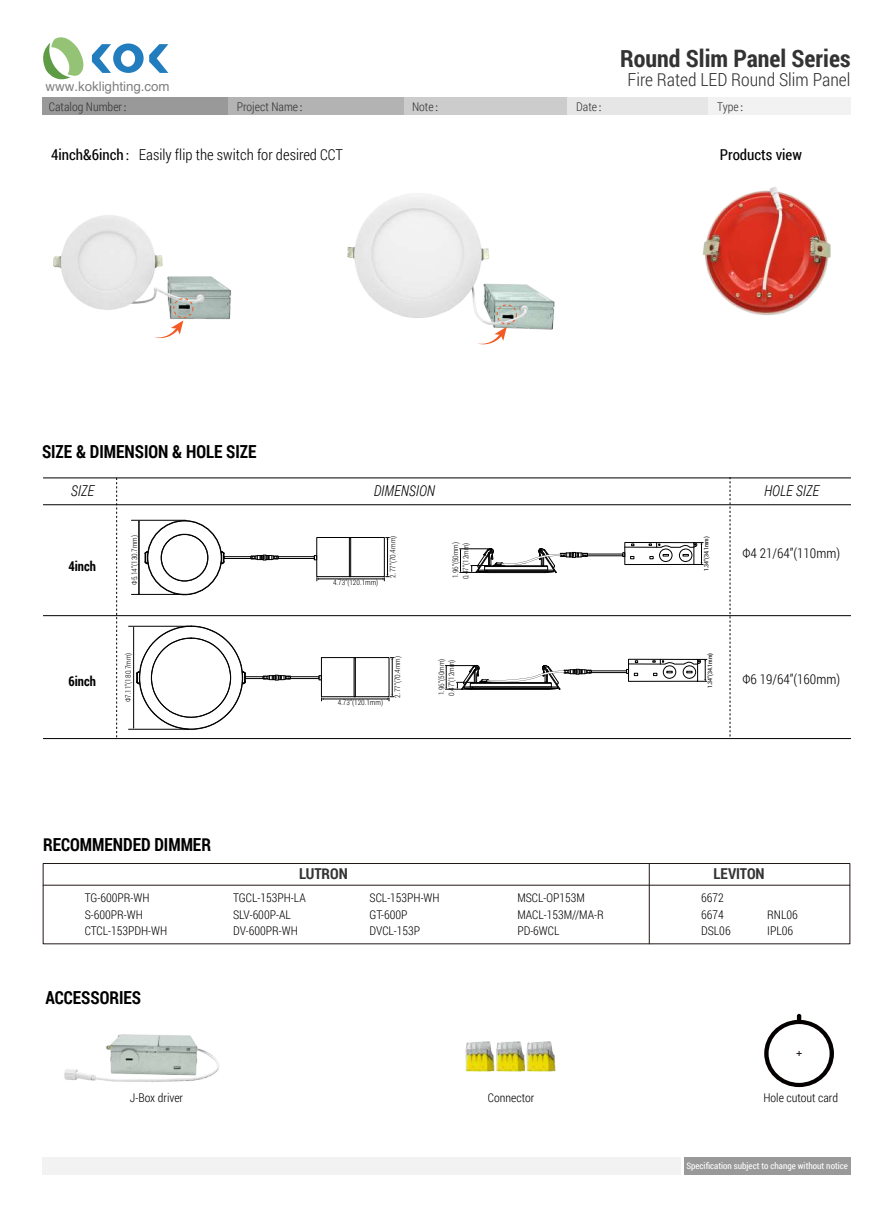
<style>
.page{position:relative;width:893px;height:1212px;background:#fff}
.page>*{position:absolute;margin:0;border:0;box-sizing:border-box;transform-origin:0 0}
.t1{font:700 24px "Roboto Condensed";color:#333}
.t2{font:700 18px "Roboto Condensed";color:#000;scale:.95 1}
.t3{font:300 18px "Roboto Condensed";color:#333}
.t4{font:300 15px "Roboto Condensed";color:#000}
.t5{font:italic 300 15px "Roboto Condensed";color:#000;scale:.95 1}
.t6{font:700 15px "Roboto Condensed";color:#333}
.t7{font:15px "Roboto Condensed";color:#000}
.t8{font:300 13.5px "Roboto Condensed";color:#000}
.t9{font:700 13.5px "Roboto Condensed";color:#000;scale:.95 1}
.t10{font:13.35px "Helvetica";color:#808080}
.t11{font:300 12px/16.5px "Roboto Condensed";color:#000}
.t12{font:300 12px "Roboto Condensed";color:#333}
.t13{font:9px "Roboto Condensed";color:#fff}
.t14{font:300 7.5px/10.1px "Roboto Condensed";color:#000}
.t15{font:6px "Roboto Condensed";color:#000}
.s1{font-family:"Adobe Song Std"}
.s2{font-weight:400}
</style>
<div class="page">
<img style="left:347px;top:194px;width:208px;height:136px">
<img style="left:53px;top:215px;width:178px;height:107px">
<svg style="left:43px;top:37px;width:125px;height:43px"></svg>
<div style="left:43px;top:98px;width:185px;height:17px;background:#999"></div>
<div style="left:228px;top:98px;width:176px;height:17px;background:#b3b3b3"></div>
<div style="left:404px;top:98px;width:163px;height:17px;background:#ccc"></div>
<div style="left:567px;top:98px;width:142px;height:17px;background:#e6e6e6"></div>
<div style="left:708px;top:98px;width:142px;height:17px;background:#f2f2f2"></div>
<div style="left:42px;top:1158px;width:638px;height:17px;background:#f2f2f2"></div>
<div style="left:684px;top:1158px;width:166px;height:17px;background:#999"></div>
<div style="left:173px;top:298px;width:20px;height:20px;border:1px dashed #f15a24;border-radius:50%"></div>
<svg style="left:154px;top:320px;width:29px;height:18px"></svg>
<div style="left:497px;top:305px;width:20px;height:19px;border:1px dashed #f15a24;border-radius:50%"></div>
<svg style="left:477px;top:327px;width:30px;height:17px"></svg>
<div style="left:43px;top:863px;width:807px;height:81px;border:1px solid #231815"></div>
<hr style="left:649px;top:863px;width:1px;height:81px;background:#231815">
<hr style="left:43px;top:885px;width:807px;height:1px;background:#231815">
<img style="left:702px;top:187px;width:129px;height:128px">
<hr style="left:43px;top:478px;width:808px;height:1px;background:#000">
<hr style="left:43px;top:504px;width:808px;height:1px;background:#000">
<hr style="left:43px;top:615px;width:808px;height:1px;background:#000">
<hr style="left:43px;top:738px;width:808px;height:1px;background:#000">
<svg style="left:116px;top:478px;width:1px;height:260px"></svg>
<svg style="left:730px;top:477px;width:1px;height:260px"></svg>
<svg style="left:764px;top:1014px;width:70px;height:73px"></svg>
<img style="left:465px;top:1041px;width:91px;height:31px">
<img style="left:64px;top:1034px;width:155px;height:48px">
<hr style="left:131px;top:594px;width:55px;height:1px;background:#000">
<hr style="left:131px;top:520px;width:55px;height:1px;background:#000">
<hr style="left:139px;top:522px;width:1px;height:72px;background:#000">
<div style="left:148px;top:521px;width:73px;height:73px;border:1px solid #000;border-radius:50%"></div>
<div style="left:161px;top:534px;width:47px;height:47px;border:1px solid #000;border-radius:50%"></div>
<svg style="left:221px;top:551px;width:4px;height:13px"></svg>
<svg style="left:145px;top:551px;width:3px;height:13px"></svg>
<div style="left:224px;top:556px;width:27px;height:3px;border:1px solid #000"></div>
<div style="left:278px;top:556px;width:37px;height:3px;border:1px solid #000"></div>
<svg style="left:314px;top:555px;width:3px;height:5px"></svg>
<div style="left:317px;top:537px;width:67px;height:40px;border:1px solid #000"></div>
<div style="left:349px;top:537px;width:2px;height:40px;border:1px solid #000"></div>
<svg style="left:251px;top:555px;width:27px;height:5px"></svg>
<hr style="left:387px;top:539px;width:1px;height:36px;background:#000">
<hr style="left:318px;top:579px;width:65px;height:1px;background:#000">
<svg style="left:382px;top:574px;width:7px;height:7px"></svg>
<svg style="left:623px;top:542px;width:80px;height:23px"></svg>
<svg style="left:460px;top:548px;width:128px;height:25px"></svg>
<div style="left:591px;top:671px;width:36px;height:2px;border:1px solid #000"></div>
<svg style="left:626px;top:659px;width:81px;height:23px"></svg>
<svg style="left:445px;top:665px;width:146px;height:25px"></svg>
<hr style="left:129px;top:729px;width:60px;height:1px;background:#000">
<hr style="left:129px;top:626px;width:60px;height:1px;background:#000">
<div style="left:245px;top:676px;width:18px;height:3px;border:1px solid #000"></div>
<div style="left:290px;top:676px;width:29px;height:3px;border:1px solid #000"></div>
<div style="left:321px;top:657px;width:68px;height:40px;border:1px solid #000"></div>
<svg style="left:263px;top:675px;width:28px;height:5px"></svg>
<hr style="left:392px;top:659px;width:1px;height:36px;background:#000">
<hr style="left:323px;top:699px;width:65px;height:1px;background:#000">
<svg style="left:387px;top:694px;width:7px;height:7px"></svg>
<svg style="left:133px;top:626px;width:113px;height:103px"></svg>
<p class="t10" style="left:46px;top:78px;width:126px">www.koklighting.com</p>
<h1 class="t1" style="left:620px;top:41px;width:232px">Round Slim Panel Series</h1>
<h2 class="t3" style="left:628px;top:67px;width:224px">Fire Rated LED Round Slim Panel</h2>
<p class="t12" style="left:49px;top:99px;width:87px">Catalog Number<span class="s1">：</span></p>
<p class="t12" style="left:237px;top:99px;width:75px">Project Name<span class="s1">：</span></p>
<p class="t12" style="left:412px;top:99px;width:35px">Note<span class="s1">：</span></p>
<p class="t12" style="left:576px;top:99px;width:34px">Date<span class="s1">：</span></p>
<p class="t12" style="left:717px;top:99px;width:35px">Type<span class="s1">：</span></p>
<p class="t4" style="left:51px;top:145px;width:293px"><span class="s2">4inch&amp;6inch</span><span class="s1">：</span>Easily flip the switch for desired CCT</p>
<p class="t7" style="left:720px;top:144px;width:84px">Products view</p>
<h2 class="t2" style="left:42px;top:439px;width:227px">SIZE &amp; DIMENSION &amp; HOLE SIZE</h2>
<p class="t5" style="left:71px;top:480px;width:26px">SIZE</p>
<p class="t5" style="left:374px;top:480px;width:66px">DIMENSION</p>
<p class="t5" style="left:764px;top:480px;width:59px">HOLE SIZE</p>
<p class="t9" style="left:68px;top:556px;width:30px">4inch</p>
<p class="t9" style="left:68px;top:671px;width:30px">6inch</p>
<p class="t14" style="left:129px;top:585px;width:51px;rotate:-90deg">Φ5.14”(130.7mm)</p>
<p class="t15" style="left:702px;top:571px;width:36px;rotate:-90deg">1.34”(34.1mm)</p>
<p class="t14" style="left:388px;top:577px;width:43px;rotate:-90deg">2.77”(70.4mm)</p>
<p class="t14" style="left:450px;top:579px;width:39px;rotate:-90deg">1.96”(50mm)<br>0.47”(12mm)</p>
<p class="t14" style="left:333px;top:577px;width:47px">4.73”(120.1mm)</p>
<p class="t14" style="left:123px;top:702px;width:51px;rotate:-90deg">Φ7.11”(180.7mm)</p>
<p class="t14" style="left:338px;top:697px;width:47px">4.73”(120.1mm)</p>
<p class="t14" style="left:392px;top:698px;width:43px;rotate:-90deg">2.77”(70.4mm)</p>
<p class="t14" style="left:436px;top:696px;width:39px;rotate:-90deg">1.96”(50mm)<br>0.47”(12mm)</p>
<p class="t15" style="left:706px;top:688px;width:36px;rotate:-90deg">1.34”(34.1mm)</p>
<p class="t8" style="left:742px;top:544px;width:99px">Φ4 21/64”(110mm)</p>
<p class="t8" style="left:742px;top:670px;width:99px">Φ6 19/64”(160mm)</p>
<h2 class="t2" style="left:43px;top:832px;width:178px">RECOMMENDED DIMMER</h2>
<p class="t11" style="left:85px;top:889px;width:84px">TG-600PR-WH<br>S-600PR-WH<br>CTCL-153PDH-WH</p>
<h2 class="t2" style="left:46px;top:985px;width:102px">ACCESSORIES</h2>
<p class="t6" style="left:299px;top:863px;width:50px">LUTRON</p>
<p class="t6" style="left:714px;top:863px;width:53px">LEVITON</p>
<p class="t11" style="left:370px;top:889px;width:72px">SCL-153PH-WH<br>GT-600P<br>DVCL-153P</p>
<p class="t11" style="left:233px;top:889px;width:74px">TGCL-153PH-LA<br>SLV-600P-AL<br>DV-600PR-WH</p>
<p class="t11" style="left:517px;top:889px;width:88px">MSCL-OP153M<br>MACL-153M//MA-R<br>PD-6WCL</p>
<p class="t11" style="left:701px;top:889px;width:31px">6672<br>6674<br>DSL06</p>
<p class="t11" style="left:767px;top:906px;width:32px">RNL06<br>IPL06</p>
<p class="t11" style="left:130px;top:1089px;width:55px">J-Box driver</p>
<p class="t11" style="left:488px;top:1089px;width:48px">Connector</p>
<p class="t11" style="left:763px;top:1089px;width:76px">Hole cutout card</p>
<p class="t13" style="left:686px;top:1159px;width:163px">Specification subject to change without notice</p>
</div>
